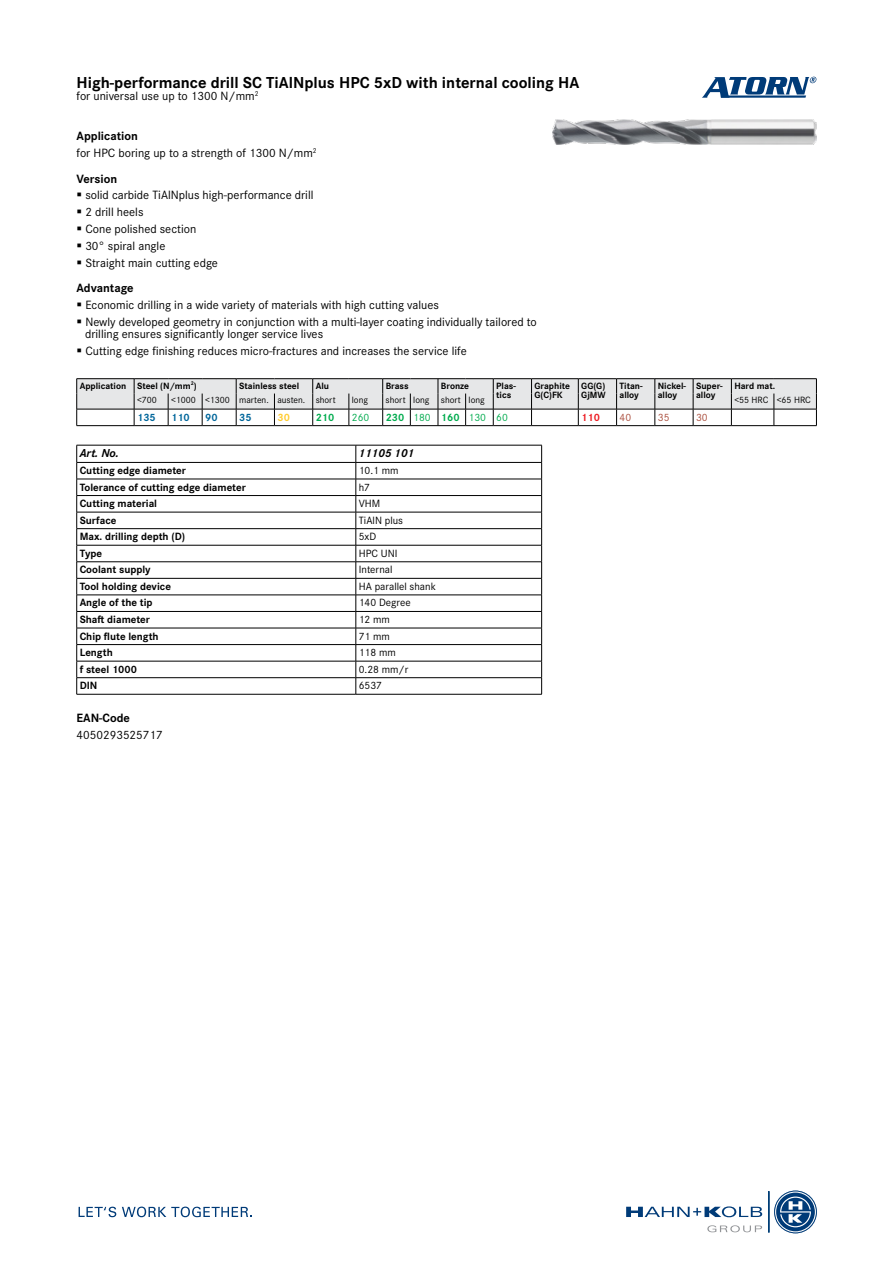
<style>
.page{position:relative;width:893px;height:1263px;background:#fff}
.page>*{position:absolute;margin:0;border:0;box-sizing:border-box;transform-origin:0 0}
.t1{font:700 16.5px "Corporate S Pro";color:#000}
.t2{font:12.45px/16.8px "Corporate S Pro";color:#000}
.t3{font:12.45px "Corporate S";color:#000}
.t4{font:700 12.45px "Corporate S Pro";color:#000}
.t5{font:italic 700 12px "Corporate S Pro";color:#000}
.t6{font:700 10.95px "Corporate S Pro";color:#000}
.t7{font:10.95px "Corporate S Pro";color:#000}
.t8{font:10.95px "Corporate S Pro";color:#00ab4e}
.t9{font:700 10.95px "Corporate S Pro";color:#00669b}
.t10{font:10.95px "Corporate S Pro";color:#aa4e3d}
.t11{font:700 10.95px "Corporate S Pro";color:#00ab4e}
.t12{font:700 10.95px "Corporate S Pro";color:#ed1d24}
.t13{font:700 10.95px "Corporate S Pro";color:#ffcc31}
.t14{font:700 9.45px/9.4px "Corporate S Pro";color:#000}
.t15{font:9.45px "Corporate S Pro";color:#000}
.s1{font-weight:700}
</style>
<div class="page">
<img style="left:553px;top:119px;width:263px;height:26px">
<svg style="left:702px;top:77px;width:114px;height:21px"></svg>
<svg style="left:626px;top:1206px;width:136px;height:11px"></svg>
<hr style="left:768px;top:1191px;width:1px;height:41px;background:#003b78">
<svg style="left:775px;top:1191px;width:41px;height:42px"></svg>
<div style="left:774px;top:1191px;width:42px;height:42px;border:2px solid #fff;border-radius:50%"></div>
<div style="left:774px;top:1191px;width:42px;height:42px;border:1px solid #003b78;border-radius:50%"></div>
<svg style="left:707px;top:1225px;width:55px;height:7px"></svg>
<svg style="left:79px;top:1207px;width:37px;height:10px"></svg>
<svg style="left:122px;top:1206px;width:130px;height:11px"></svg>
<svg style="left:76px;top:378px;width:741px;height:48px"></svg>
<hr style="left:774px;top:425px;width:43px;height:1px;background:#000">
<hr style="left:77px;top:445px;width:279px;height:1px;background:#000">
<hr style="left:356px;top:445px;width:186px;height:1px;background:#000">
<hr style="left:77px;top:462px;width:279px;height:1px;background:#000">
<hr style="left:356px;top:462px;width:186px;height:1px;background:#000">
<hr style="left:77px;top:479px;width:279px;height:1px;background:#000">
<hr style="left:356px;top:479px;width:186px;height:1px;background:#000">
<hr style="left:77px;top:495px;width:279px;height:1px;background:#000">
<hr style="left:356px;top:495px;width:186px;height:1px;background:#000">
<hr style="left:77px;top:512px;width:279px;height:1px;background:#000">
<hr style="left:356px;top:512px;width:186px;height:1px;background:#000">
<hr style="left:77px;top:528px;width:279px;height:1px;background:#000">
<hr style="left:356px;top:528px;width:186px;height:1px;background:#000">
<hr style="left:77px;top:545px;width:279px;height:1px;background:#000">
<hr style="left:356px;top:545px;width:186px;height:1px;background:#000">
<hr style="left:77px;top:561px;width:279px;height:1px;background:#000">
<hr style="left:356px;top:561px;width:186px;height:1px;background:#000">
<hr style="left:77px;top:578px;width:279px;height:1px;background:#000">
<hr style="left:356px;top:578px;width:186px;height:1px;background:#000">
<hr style="left:77px;top:595px;width:279px;height:1px;background:#000">
<hr style="left:356px;top:595px;width:186px;height:1px;background:#000">
<hr style="left:77px;top:611px;width:279px;height:1px;background:#000">
<hr style="left:356px;top:611px;width:186px;height:1px;background:#000">
<hr style="left:77px;top:628px;width:279px;height:1px;background:#000">
<hr style="left:356px;top:628px;width:186px;height:1px;background:#000">
<hr style="left:77px;top:644px;width:279px;height:1px;background:#000">
<hr style="left:356px;top:644px;width:186px;height:1px;background:#000">
<hr style="left:77px;top:661px;width:279px;height:1px;background:#000">
<hr style="left:356px;top:661px;width:186px;height:1px;background:#000">
<hr style="left:77px;top:677px;width:279px;height:1px;background:#000">
<svg style="left:76px;top:445px;width:1px;height:249px"></svg>
<hr style="left:77px;top:694px;width:279px;height:1px;background:#000">
<hr style="left:356px;top:677px;width:186px;height:1px;background:#000">
<svg style="left:356px;top:445px;width:1px;height:249px"></svg>
<svg style="left:541px;top:445px;width:1px;height:249px"></svg>
<hr style="left:356px;top:694px;width:186px;height:1px;background:#000">
<h1 class="t1" style="left:77px;top:69px;width:504px">High-performance drill SC TiAlNplus HPC 5xD with internal cooling HA</h1>
<p class="t3" style="left:77px;top:87px;width:184px">for universal use up to 1300 N/mm<sup>2</sup></p>
<p class="t2" style="left:77px;top:127px;width:242px"><span class="s1">Application<br></span>for HPC boring up to a strength of 1300 N/mm<sup>2</sup></p>
<p class="t4" style="left:77px;top:169px;width:42px">Version</p>
<p class="t2" style="left:85px;top:186px;width:230px">solid carbide TiAlNplus high-performance drill<br>2 drill heels<br>Cone polished section<br>30° spiral angle<br>Straight main cutting edge</p>
<p class="t4" style="left:77px;top:278px;width:59px">Advantage</p>
<p class="t2" style="left:85px;top:296px;width:453px">Economic drilling in a wide variety of materials with high cutting values<br>Newly developed geometry in conjunction with a multi-layer coating individually tailored to</p>
<p class="t2" style="left:85px;top:325px;width:383px">drilling ensures significantly longer service lives<br>Cutting edge finishing reduces micro-fractures and increases the service life</p>
<p class="t14" style="left:80px;top:380px;width:119px">Application Steel (N/mm<sup>2</sup>)</p>
<p class="t14" style="left:239px;top:380px;width:62px">Stainless steel</p>
<p class="t14" style="left:316px;top:380px;width:15px">Alu</p>
<p class="t14" style="left:386px;top:380px;width:25px">Brass</p>
<p class="t14" style="left:441px;top:380px;width:30px">Bronze</p>
<p class="t14" style="left:496px;top:380px;width:21px">Plas&shy;tics</p>
<p class="t14" style="left:534px;top:380px;width:37px">Graphite<br>G(C)FK</p>
<p class="t14" style="left:581px;top:380px;width:26px">GG(G)<br>GjMW</p>
<p class="t14" style="left:619px;top:380px;width:25px">Titan&shy;alloy</p>
<p class="t14" style="left:658px;top:380px;width:30px">Nickel&shy;alloy</p>
<p class="t14" style="left:696px;top:380px;width:28px">Super&shy;alloy</p>
<p class="t14" style="left:734px;top:380px;width:42px">Hard mat.</p>
<p class="t15" style="left:137px;top:393px;width:21px">&lt;700</p>
<p class="t15" style="left:171px;top:393px;width:166px">&lt;1000 &lt;1300 marten. austen. short</p>
<p class="t15" style="left:352px;top:393px;width:18px">long</p>
<p class="t15" style="left:386px;top:393px;width:101px">short long short long</p>
<p class="t15" style="left:734px;top:393px;width:78px">&lt;55 HRC &lt;65 HRC</p>
<p class="t9" style="left:137px;top:408px;width:20px">135</p>
<p class="t9" style="left:171px;top:408px;width:20px">110</p>
<p class="t9" style="left:205px;top:408px;width:14px">90</p>
<p class="t9" style="left:239px;top:408px;width:14px">35</p>
<p class="t13" style="left:277px;top:408px;width:14px">30</p>
<p class="t11" style="left:316px;top:408px;width:20px">210</p>
<p class="t8" style="left:352px;top:409px;width:19px">260</p>
<p class="t8" style="left:386px;top:409px;width:124px"><span class="s1">230</span> 180 <span class="s1">160</span> 130 60</p>
<p class="t12" style="left:581px;top:408px;width:20px">110</p>
<p class="t10" style="left:620px;top:409px;width:13px">40</p>
<p class="t10" style="left:658px;top:409px;width:13px">35</p>
<p class="t10" style="left:696px;top:409px;width:13px">30</p>
<p class="t5" style="left:80px;top:444px;width:41px">Art. No.</p>
<p class="t5" style="left:359px;top:444px;width:57px">11105 101</p>
<p class="t6" style="left:80px;top:462px;width:108px">Cutting edge diameter</p>
<p class="t7" style="left:359px;top:462px;width:41px">10.1 mm</p>
<p class="t6" style="left:80px;top:478px;width:168px">Tolerance of cutting edge diameter</p>
<p class="t7" style="left:359px;top:479px;width:13px">h7</p>
<p class="t6" style="left:80px;top:495px;width:79px">Cutting material</p>
<p class="t7" style="left:359px;top:495px;width:23px">VHM</p>
<p class="t6" style="left:80px;top:511px;width:38px">Surface</p>
<p class="t7" style="left:359px;top:512px;width:46px">TiAlN plus</p>
<p class="t6" style="left:80px;top:528px;width:107px">Max. drilling depth (D)</p>
<p class="t7" style="left:359px;top:529px;width:19px">5xD</p>
<p class="t6" style="left:80px;top:544px;width:24px">Type</p>
<p class="t7" style="left:359px;top:545px;width:40px">HPC UNI</p>
<p class="t6" style="left:80px;top:561px;width:73px">Coolant supply</p>
<p class="t7" style="left:359px;top:562px;width:35px">Internal</p>
<p class="t6" style="left:80px;top:578px;width:93px">Tool holding device</p>
<p class="t7" style="left:359px;top:578px;width:79px">HA parallel shank</p>
<p class="t6" style="left:80px;top:594px;width:74px">Angle of the tip</p>
<p class="t7" style="left:359px;top:595px;width:53px">140 Degree</p>
<p class="t6" style="left:80px;top:611px;width:72px">Shaft diameter</p>
<p class="t7" style="left:359px;top:611px;width:33px">12 mm</p>
<p class="t6" style="left:80px;top:627px;width:81px">Chip flute length</p>
<p class="t7" style="left:359px;top:628px;width:33px">71 mm</p>
<p class="t6" style="left:80px;top:644px;width:35px">Length</p>
<p class="t7" style="left:359px;top:644px;width:39px">118 mm</p>
<p class="t6" style="left:80px;top:660px;width:59px">f steel 1000</p>
<p class="t7" style="left:359px;top:661px;width:51px">0.28 mm/r</p>
<p class="t6" style="left:80px;top:677px;width:19px">DIN</p>
<p class="t7" style="left:359px;top:678px;width:25px">6537</p>
<p class="t4" style="left:77px;top:708px;width:55px">EAN-Code</p>
<p class="t2" style="left:77px;top:725px;width:88px">4050293525717</p>
</div>
